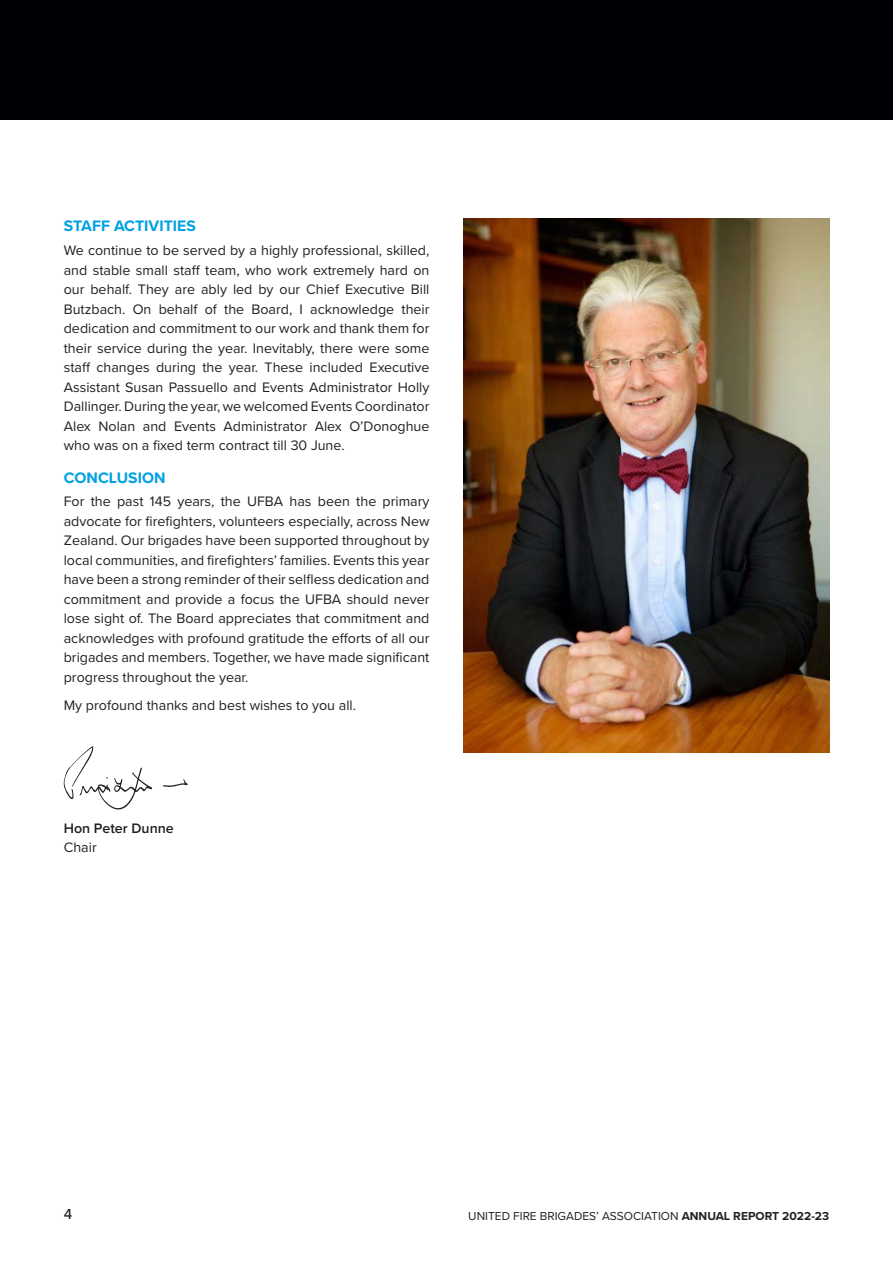
<style>
.page{position:relative;width:893px;height:1263px;background:#fff}
.page>*{position:absolute;margin:0;border:0;box-sizing:border-box;transform-origin:0 0}
.t1{font:700 15.75px "Proxima Nova";color:#00a1e3}
.t2{font:500 15px "Proxima Nova";color:#231f20}
.t3{font:14.25px/19.5px "Proxima Nova";color:#231f20;text-align:justify}
.t4{font:600 14.25px "Proxima Nova";color:#231f20}
.t5{font:12px "Proxima Nova";color:#231f20}
.s1{font-weight:700}
</style>
<div class="page">
<div style="left:0;top:0;width:581px;height:119px;background:#000005"></div>
<img style="left:532px;top:73px;width:49px;height:46px">
<div style="left:540px;top:78px;width:41px;height:41px;background:#000005"></div>
<div style="left:581px;top:0;width:312px;height:119px;background:#000005"></div>
<img style="left:463px;top:219px;width:366px;height:534px">
<svg style="left:163px;top:779px;width:25px;height:8px"></svg>
<svg style="left:64px;top:746px;width:88px;height:63px"></svg>
<p class="t1" style="left:64px;top:214px;width:134px">STAFF ACTIVITIES</p>
<p class="t3" style="left:64px;top:240px;width:367px">We continue to be served by a highly professional, skilled, and stable small staff team, who work extremely hard on our behalf. They are ably led by our Chief Executive Bill Butzbach. On behalf of the Board, I acknowledge their dedication and commitment to our work and thank them for their service during the year. Inevitably, there were some staff changes during the year. These included Executive Assistant Susan Passuello and Events Administrator Holly Dallinger. During the year, we welcomed Events Coordinator Alex Nolan and Events Administrator Alex O’Donoghue who was on a fixed term contract till 30 June.</p>
<p class="t1" style="left:64px;top:466px;width:103px">CONCLUSION</p>
<p class="t3" style="left:64px;top:491px;width:367px">For the past 145 years, the UFBA has been the primary advocate for firefighters, volunteers especially, across New Zealand. Our brigades have been supported throughout by local communities, and firefighters’ families. Events this year have been a strong reminder of their selfless dedication and commitment and provide a focus the UFBA should never lose sight of. The Board appreciates that commitment and acknowledges with profound gratitude the efforts of all our brigades and members. Together, we have made significant progress throughout the year.</p>
<p class="t3" style="left:64px;top:695px;width:294px">My profound thanks and best wishes to you all.</p>
<p class="t4" style="left:64px;top:817px;width:111px">Hon Peter Dunne</p>
<p class="t3" style="left:64px;top:837px;width:34px">Chair</p>
<p class="t2" style="left:64px;top:1203px;width:10px">4</p>
<p class="t5" style="left:468px;top:1207px;width:362px">UNITED FIRE BRIGADES’ ASSOCIATION <span class="s1">ANNUAL REPORT 2022-23</span></p>
</div>
